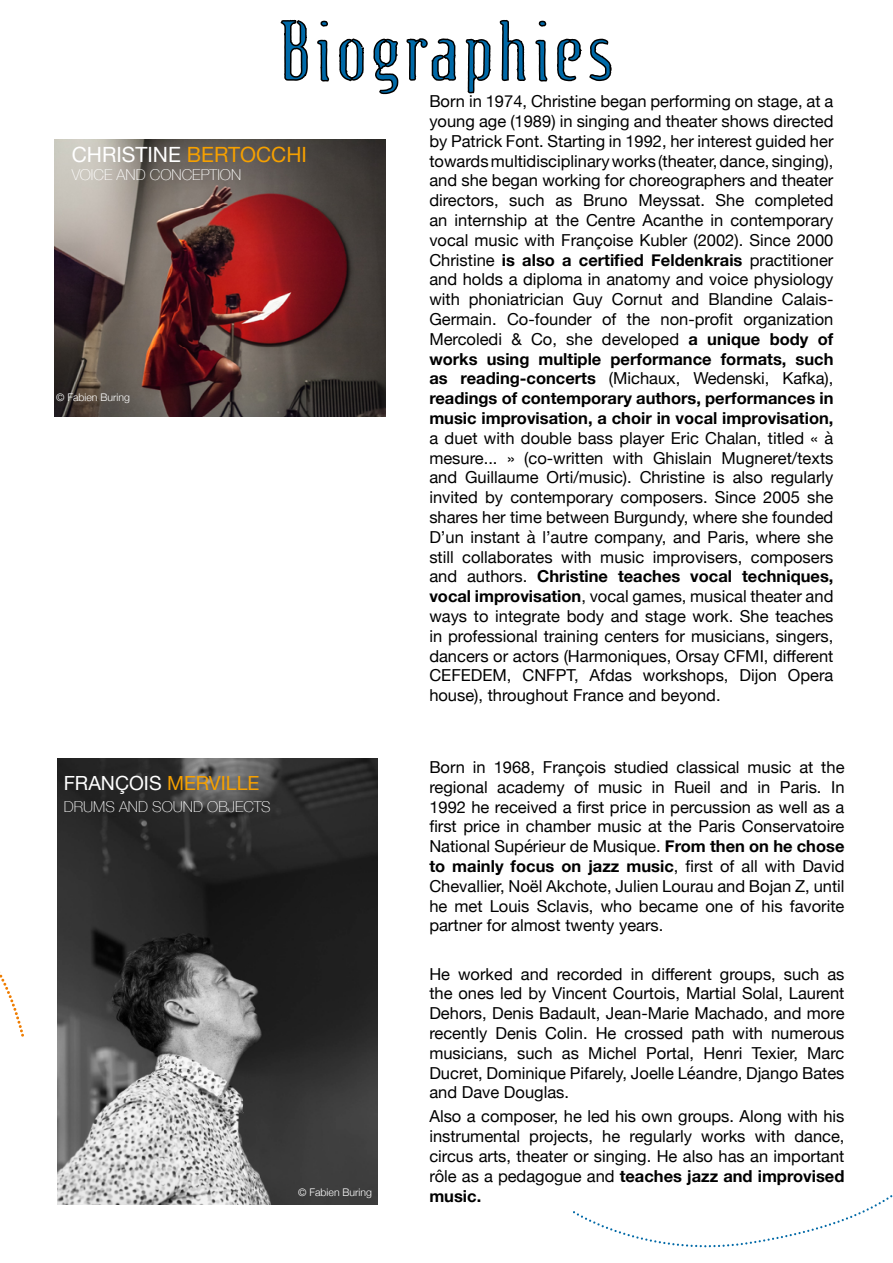
<style>
.page{position:relative;width:893px;height:1263px;background:#fff}
.page>*{position:absolute;margin:0;border:0;box-sizing:border-box;transform-origin:0 0}
.t1{font:300 75px "Fluid";color:#0069a7}
.t2{font:21px "Helvetica Neue";color:#fff}
.t3{font:19.5px "Helvetica Neue";color:#fff}
.t4{font:16.5px/19.8px "Helvetica Neue";color:#000;text-align:justify}
.t5{font:100 15px "Helvetica Neue";color:#fff}
.t6{font:300 10.5px "Helvetica Neue";color:#fff}
.s1{color:#f6a000}
.s2{font-weight:700}
</style>
<div class="page">
<svg style="left:280px;top:19px;width:50px;height:63px"></svg>
<svg style="left:339px;top:38px;width:118px;height:57px"></svg>
<svg style="left:466px;top:19px;width:82px;height:75px"></svg>
<svg style="left:557px;top:38px;width:55px;height:44px"></svg>
<img style="left:54px;top:139px;width:331px;height:277px">
<svg style="left:573px;top:1195px;width:320px;height:53px"></svg>
<svg style="left:0;top:972px;width:24px;height:65px"></svg>
<img style="left:58px;top:759px;width:319px;height:446px">
<h1 class="t1" style="left:277px;top:17px;width:341px">Biographies</h1>
<p class="t2" style="left:72px;top:140px;width:237px">CHRISTINE <span class="s1">BERTOCCHI</span></p>
<p class="t5" style="left:72px;top:164px;width:171px">VOICE AND CONCEPTION</p>
<p class="t6" style="left:56px;top:388px;width:75px">© Fabien Buring</p>
<p class="t3" style="left:64px;top:768px;width:197px">FRANÇOIS <span class="s1">MERVILLE</span></p>
<p class="t5" style="left:64px;top:795px;width:208px">DRUMS AND SOUND OBJECTS</p>
<p class="t6" style="left:298px;top:1184px;width:75px">© Fabien Buring</p>
<p class="t4" style="left:429px;top:92px;width:406px">Born in 1974, Christine began performing on stage, at a young age (1989) in singing and theater shows directed by Patrick Font. Starting in 1992, her interest guided her towards multidisciplinary works (theater, dance, singing), and she began working for choreographers and theater directors, such as Bruno Meyssat. She completed an internship at the Centre Acanthe in contemporary vocal music with Françoise Kubler (2002). Since 2000<br>Christine <span class="s2">is also a certified Feldenkrais</span> practitioner and holds a diploma in anatomy and voice physiology with phoniatrician Guy Cornut and Blandine Calais-Germain. Co-founder of the non-profit organization Mercoledi &amp; Co, she developed <span class="s2">a unique body of works using multiple performance formats, such as reading-concerts</span> (Michaux, Wedenski, Kafka), <span class="s2">readings of contemporary authors, performances in music improvisation, a choir in vocal improvisation,</span></p>
<p class="t4" style="left:429px;top:429px;width:406px">a duet with double bass player Eric Chalan, titled « à mesure... » (co-written with Ghislain Mugneret/texts and Guillaume Orti/music). Christine is also regularly invited by contemporary composers. Since 2005 she shares her time between Burgundy, where she founded D’un instant à l’autre company, and Paris, where she still collaborates with music improvisers, composers and authors. <span class="s2">Christine teaches vocal techniques, vocal improvisation</span>, vocal games, musical theater and ways to integrate body and stage work. She teaches in professional training centers for musicians, singers, dancers or actors (Harmoniques, Orsay CFMI, different CEFEDEM, CNFPT, Afdas workshops, Dijon Opera house), throughout France and beyond.</p>
<p class="t4" style="left:429px;top:758px;width:417px">Born in 1968, François studied classical music at the regional academy of music in Rueil and in Paris. In 1992 he received a first price in percussion as well as a first price in chamber music at the Paris Conservatoire National Supérieur de Musique. <span class="s2">From then on he chose to mainly focus on jazz music</span>, first of all with David Chevallier, Noël Akchote, Julien Lourau and Bojan Z, until he met Louis Sclavis, who became one of his favorite partner for almost twenty years.</p>
<p class="t4" style="left:429px;top:965px;width:417px">He worked and recorded in different groups, such as the ones led by Vincent Courtois, Martial Solal, Laurent Dehors, Denis Badault, Jean-Marie Machado, and more recently Denis Colin. He crossed path with numerous musicians, such as Michel Portal, Henri Texier, Marc Ducret, Dominique Pifarely, Joelle Léandre, Django Bates and Dave Douglas.</p>
<p class="t4" style="left:429px;top:1108px;width:417px">Also a composer, he led his own groups. Along with his instrumental projects, he regularly works with dance, circus arts, theater or singing. He also has an important rôle as a pedagogue and <span class="s2">teaches jazz and improvised music.</span></p>
</div>
